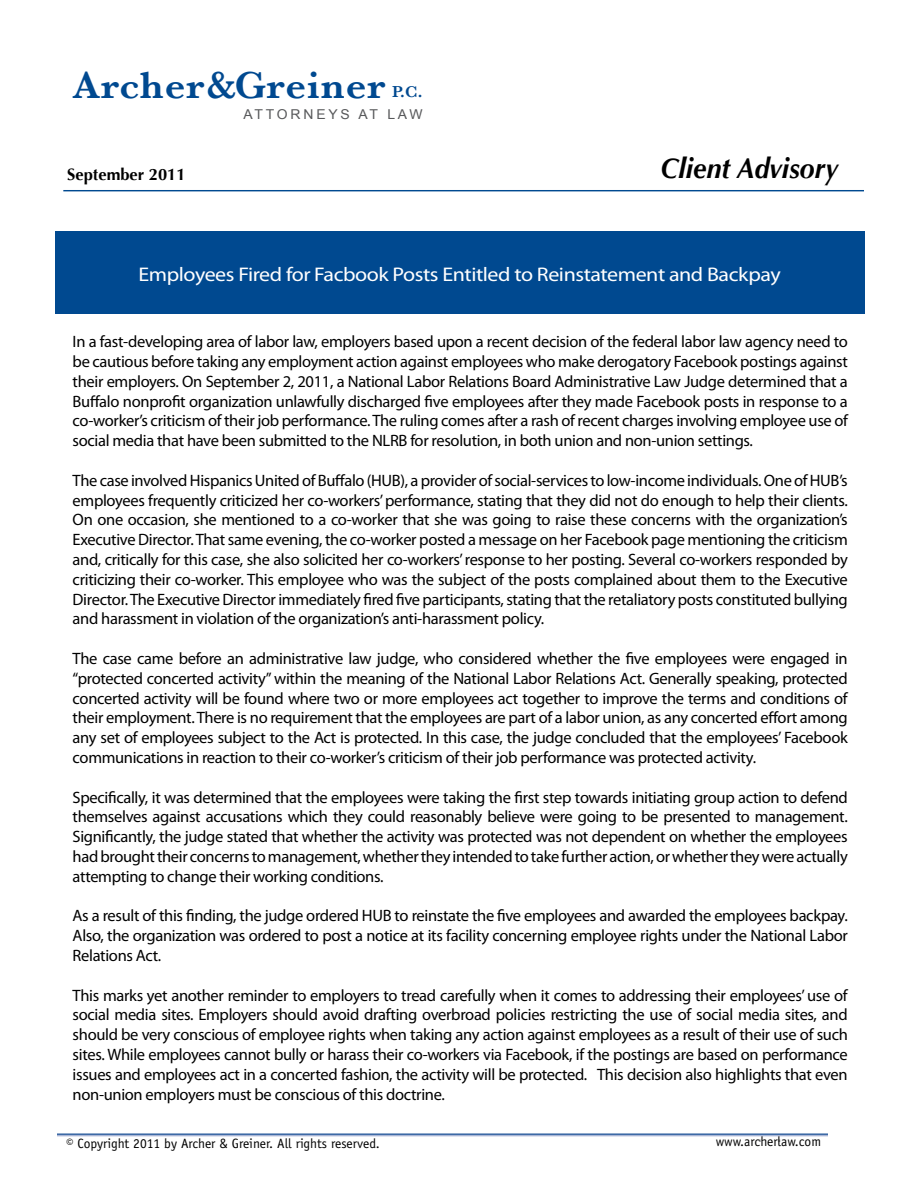
<style>
.page{position:relative;width:918px;height:1188px;background:#fff}
.page>*{position:absolute;margin:0;border:0;box-sizing:border-box;transform-origin:0 0}
.t1{font:600 39.45px "Baskerville";letter-spacing:.025em;color:#004990}
.t2{font:italic 700 28.65px "Optima";color:#000;scale:.93 1}
.t3{font:19.8px "Myriad Pro";letter-spacing:-.02em;color:#fff;scale:1.11 1}
.t4{font:16.5px/19.8px "Myriad Pro";letter-spacing:-.02em;color:#000;text-align:justify}
.t5{font:700 16.5px "Optima";color:#000}
.t6{font:600 16.35px "Baskerville";color:#004990}
.t7{font:13.65px "Arial";letter-spacing:.2em;color:#58595b}
.t8{font:13.5px "Officina Sans";color:#000}
</style>
<div class="page">
<div style="left:55px;top:231px;width:810px;height:83px;background:#004990"></div>
<hr style="left:63px;top:190px;width:801px;height:1px;background:#004990">
<img style="left:57px;top:1133px;width:771px;height:9px">
<h1 class="t1" style="left:72px;top:62px;width:314px">Archer &amp; Greiner</h1>
<p class="t6" style="left:392px;top:82px;width:32px">P.C.</p>
<p class="t7" style="left:244px;top:105px;width:181px">ATTORNEYS AT LAW</p>
<p class="t5" style="left:67px;top:165px;width:120px">September 2011</p>
<h2 class="t2" style="left:661px;top:151px;width:193px">Client Advisory</h2>
<p class="t3" style="left:138px;top:262px;width:580px">Employees Fired for Facbook Posts Entitled to Reinstatement and Backpay</p>
<p class="t4" style="left:73px;top:331px;width:777px">In a fast-developing area of labor law, employers based upon a recent decision of the federal labor law agency need to be cautious before taking any employment action against employees who make derogatory Facebook postings against their employers. On September 2, 2011, a National Labor Relations Board Administrative Law Judge determined that a Buffalo nonprofit organization unlawfully discharged five employees after they made Facebook posts in response to a co-worker’s criticism of their job performance. The ruling comes after a rash of recent charges involving employee use of social media that have been submitted to the NLRB for resolution, in both union and non-union settings.</p>
<p class="t4" style="left:73px;top:470px;width:777px">The case involved Hispanics United of Buffalo (HUB), a provider of social-services to low-income individuals. One of HUB’s employees frequently criticized her co-workers’ performance, stating that they did not do enough to help their clients.<br>On one occasion, she mentioned to a co-worker that she was going to raise these concerns with the organization’s Executive Director. That same evening, the co-worker posted a message on her Facebook page mentioning the criticism and, critically for this case, she also solicited her co-workers’ response to her posting. Several co-workers responded by criticizing their co-worker. This employee who was the subject of the posts complained about them to the Executive Director. The Executive Director immediately fired five participants, stating that the retaliatory posts constituted bullying and harassment in violation of the organization’s anti-harassment policy.</p>
<p class="t4" style="left:73px;top:648px;width:777px">The case came before an administrative law judge, who considered whether the five employees were engaged in “protected concerted activity” within the meaning of the National Labor Relations Act. Generally speaking, protected concerted activity will be found where two or more employees act together to improve the terms and conditions of their employment. There is no requirement that the employees are part of a labor union, as any concerted effort among any set of employees subject to the Act is protected. In this case, the judge concluded that the employees’ Facebook communications in reaction to their co-worker’s criticism of their job performance was protected activity.</p>
<p class="t4" style="left:73px;top:787px;width:777px">Specifically, it was determined that the employees were taking the first step towards initiating group action to defend themselves against accusations which they could reasonably believe were going to be presented to management.<br>Significantly, the judge stated that whether the activity was protected was not dependent on whether the employees had brought their concerns to management, whether they intended to take further action, or whether they were actually attempting to change their working conditions.</p>
<p class="t4" style="left:73px;top:906px;width:777px">As a result of this finding, the judge ordered HUB to reinstate the five employees and awarded the employees backpay.<br>Also, the organization was ordered to post a notice at its facility concerning employee rights under the National Labor Relations Act.</p>
<p class="t4" style="left:73px;top:985px;width:777px">This marks yet another reminder to employers to tread carefully when it comes to addressing their employees’ use of social media sites. Employers should avoid drafting overbroad policies restricting the use of social media sites, and should be very conscious of employee rights when taking any action against employees as a result of their use of such sites. While employees cannot bully or harass their co-workers via Facebook, if the postings are based on performance issues and employees act in a concerted fashion, the activity will be protected. This decision also highlights that even non-union employers must be conscious of this doctrine.</p>
<p class="t8" style="left:66px;top:1136px;width:315px">© Copyright 2011 by Archer &amp; Greiner. All rights reserved.</p>
<p class="t8" style="left:716px;top:1134px;width:107px">www.archerlaw.com</p>
</div>
